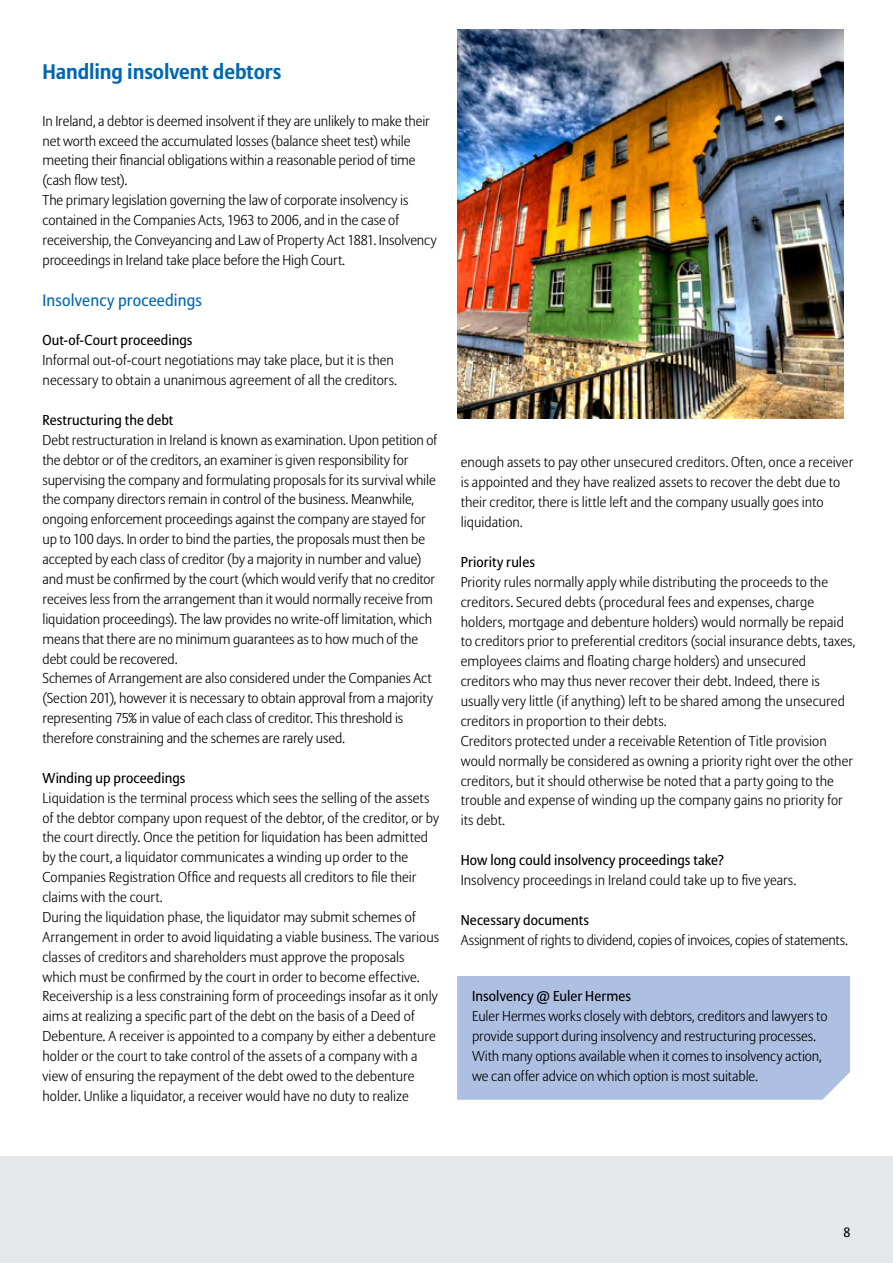
<style>
.page{position:relative;width:893px;height:1263px;background:#fff}
.page>*{position:absolute;margin:0;border:0;box-sizing:border-box;transform-origin:0 0}
.t1{font:700 21px "Allianz Sans";letter-spacing:-.005em;color:#0067b1}
.t2{font:16.5px "Allianz Sans";letter-spacing:.01em;color:#0067b1}
.t3{font:300 14.25px/20px "Allianz Sans";color:#000}
.t4{font:14.25px "Allianz Sans";letter-spacing:.005em;color:#000}
.t5{font:300 14.25px "Allianz Sans";letter-spacing:-.02em;color:#000}
.t6{font:13.5px "Allianz Sans";color:#000}
</style>
<div class="page">
<div style="left:0;top:1156px;width:893px;height:107px;background:#e6e7e8"></div>
<div style="left:457px;top:976px;width:393px;height:124px;background:#adc0e2"></div>
<img style="left:457px;top:30px;width:386px;height:389px">
<h1 class="t1" style="left:43px;top:58px;width:240px">Handling insolvent debtors</h1>
<p class="t3" style="left:43px;top:111px;width:396px">In Ireland, a debtor is deemed insolvent if they are unlikely to make their net worth exceed the accumulated losses (balance sheet test) while meeting their financial obligations within a reasonable period of time (cash flow test).<br>The primary legislation governing the law of corporate insolvency is contained in the Companies Acts, 1963 to 2006, and in the case of receivership, the Conveyancing and Law of Property Act 1881. Insolvency proceedings in Ireland take place before the High Court.</p>
<p class="t2" style="left:43px;top:290px;width:161px">Insolvency proceedings</p>
<p class="t4" style="left:43px;top:332px;width:151px">Out-of-Court proceedings</p>
<p class="t3" style="left:43px;top:351px;width:356px">Informal out-of-court negotiations may take place, but it is then necessary to obtain a unanimous agreement of all the creditors.</p>
<p class="t4" style="left:43px;top:411px;width:132px">Restructuring the debt</p>
<p class="t3" style="left:43px;top:430px;width:396px">Debt restructuration in Ireland is known as examination. Upon petition of the debtor or of the creditors, an examiner is given responsibility for supervising the company and formulating proposals for its survival while the company directors remain in control of the business. Meanwhile, ongoing enforcement proceedings against the company are stayed for up to 100 days. In order to bind the parties, the proposals must then be accepted by each class of creditor (by a majority in number and value) and must be confirmed by the court (which would verify that no creditor receives less from the arrangement than it would normally receive from liquidation proceedings). The law provides no write-off limitation, which means that there are no minimum guarantees as to how much of the debt could be recovered.<br>Schemes of Arrangement are also considered under the Companies Act (Section 201), however it is necessary to obtain approval from a majority representing 75% in value of each class of creditor. This threshold is therefore constraining and the schemes are rarely used.</p>
<p class="t4" style="left:43px;top:769px;width:144px">Winding up proceedings</p>
<p class="t3" style="left:43px;top:788px;width:398px">Liquidation is the terminal process which sees the selling of the assets of the debtor company upon request of the debtor, of the creditor, or by the court directly. Once the petition for liquidation has been admitted by the court, a liquidator communicates a winding up order to the Companies Registration Office and requests all creditors to file their claims with the court.<br>During the liquidation phase, the liquidator may submit schemes of Arrangement in order to avoid liquidating a viable business. The various classes of creditors and shareholders must approve the proposals which must be confirmed by the court in order to become effective.<br>Receivership is a less constraining form of proceedings insofar as it only aims at realizing a specific part of the debt on the basis of a Deed of Debenture. A receiver is appointed to a company by either a debenture holder or the court to take control of the assets of a company with a view of ensuring the repayment of the debt owed to the debenture holder. Unlike a liquidator, a receiver would have no duty to realize</p>
<p class="t3" style="left:461px;top:453px;width:394px">enough assets to pay other unsecured creditors. Often, once a receiver is appointed and they have realized assets to recover the debt due to their creditor, there is little left and the company usually goes into liquidation.</p>
<p class="t4" style="left:461px;top:553px;width:76px">Priority rules</p>
<p class="t3" style="left:461px;top:572px;width:396px">Priority rules normally apply while distributing the proceeds to the creditors. Secured debts (procedural fees and expenses, charge holders, mortgage and debenture holders) would normally be repaid to creditors prior to preferential creditors (social insurance debts, taxes, employees claims and floating charge holders) and unsecured creditors who may thus never recover their debt. Indeed, there is usually very little (if anything) left to be shared among the unsecured creditors in proportion to their debts.<br>Creditors protected under a receivable Retention of Title provision would normally be considered as owning a priority right over the other creditors, but it should otherwise be noted that a party going to the trouble and expense of winding up the company gains no priority for its debt.</p>
<p class="t4" style="left:461px;top:851px;width:265px">How long could insolvency proceedings take?</p>
<p class="t3" style="left:461px;top:871px;width:337px">Insolvency proceedings in Ireland could take up to five years.</p>
<p class="t4" style="left:461px;top:911px;width:130px">Necessary documents</p>
<p class="t5" style="left:461px;top:931px;width:389px">Assignment of rights to dividend, copies of invoices, copies of statements.</p>
<p class="t4" style="left:472px;top:988px;width:160px">Insolvency @ Euler Hermes</p>
<p class="t3" style="left:472px;top:1007px;width:357px">Euler Hermes works closely with debtors, creditors and lawyers to provide support during insolvency and restructuring processes.<br>With many options available when it comes to insolvency action, we can offer advice on which option is most suitable.</p>
<p class="t6" style="left:843px;top:1224px;width:9px">8</p>
</div>
